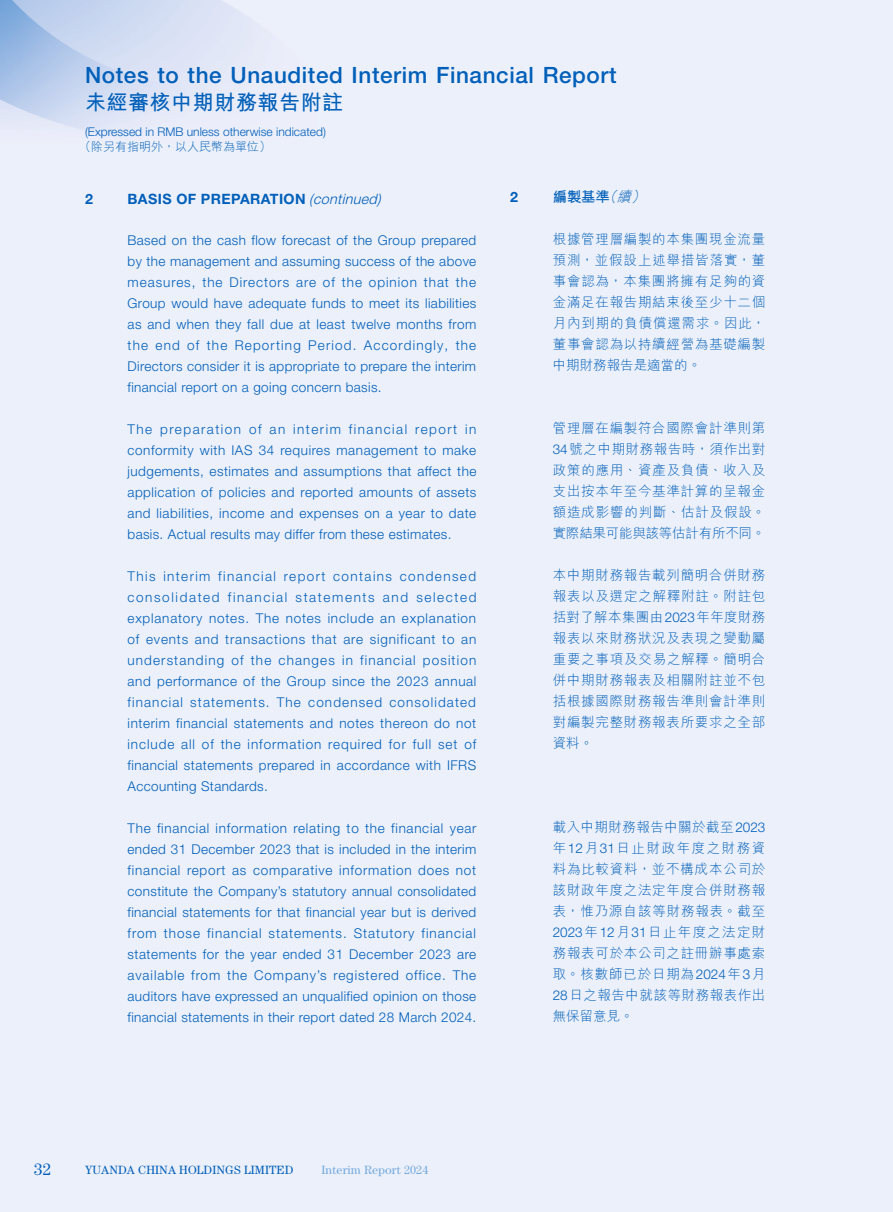
<style>
.page{position:relative;width:893px;height:1212px;background:#fff}
.page>*{position:absolute;margin:0;border:0;box-sizing:border-box;transform-origin:0 0}
.t1{font:500 22.5px "Helvetica Neue LT Pro";letter-spacing:.025em;color:#005fb9}
.t2{font:700 21px "M Hei HK";letter-spacing:.025em;color:#005fb9}
.t3{font:16.5px "Century Std";color:#005fb9}
.t4{font:700 14.25px "Helvetica Neue LT Pro";letter-spacing:.025em;color:#005fb9}
.t5{font:700 14.25px "M Hei HK";color:#005fb9}
.t6{font:300 13.5px/21px "Helvetica Neue LT Pro";letter-spacing:.025em;color:#005fb9;text-align:justify}
.t7{font:300 13.5px/21px "M Hei HK";letter-spacing:.055em;color:#005fb9;text-align:justify}
.t8{font:300 12px "Helvetica Neue LT Pro";color:#005fb9}
.t9{font:12px "Century Std";letter-spacing:.01em;color:#005fb9}
.t10{font:12px "Century Std";letter-spacing:.01em;color:#74aadd}
.t11{font:300 12px "M Hei HK";color:#005fb9}
.s1{font-weight:300;font-style:italic}
.s2{font-family:"Helvetica Neue LT Pro"}
</style>
<div class="page">
<div style="left:0;top:0;width:892px;height:1212px;background:#ecf0fa"></div>
<img style="left:0;top:0;width:251px;height:132px">
<h1 class="t1" style="left:85px;top:62px;width:533px">Notes to the Unaudited Interim Financial Report</h1>
<h2 class="t2" style="left:85px;top:87px;width:260px">未經審核中期財務報告附註</h2>
<p class="t8" style="left:85px;top:125px;width:242px">(Expressed in RMB unless otherwise indicated)</p>
<p class="t11" style="left:79px;top:138px;width:193px">（除另有指明外，以人民幣為單位）</p>
<p class="t4" style="left:85px;top:190px;width:9px">2</p>
<p class="t4" style="left:128px;top:190px;width:255px">BASIS OF PREPARATION <span class="s1">(continued)</span></p>
<p class="t6" style="left:128px;top:229px;width:350px">Based on the cash flow forecast of the Group prepared by the management and assuming success of the above measures, the Directors are of the opinion that the Group would have adequate funds to meet its liabilities as and when they fall due at least twelve months from the end of the Reporting Period. Accordingly, the Directors consider it is appropriate to prepare the interim financial report on a going concern basis.</p>
<p class="t6" style="left:128px;top:418px;width:350px">The preparation of an interim financial report in conformity with IAS 34 requires management to make judgements, estimates and assumptions that affect the application of policies and reported amounts of assets and liabilities, income and expenses on a year to date basis. Actual results may differ from these estimates.</p>
<p class="t6" style="left:128px;top:565px;width:350px">This interim financial report contains condensed consolidated financial statements and selected explanatory notes. The notes include an explanation of events and transactions that are significant to an understanding of the changes in financial position and performance of the Group since the 2023 annual financial statements. The condensed consolidated interim financial statements and notes thereon do not include all of the information required for full set of financial statements prepared in accordance with IFRS Accounting Standards.</p>
<p class="t6" style="left:128px;top:817px;width:350px">The financial information relating to the financial year ended 31 December 2023 that is included in the interim financial report as comparative information does not constitute the Company’s statutory annual consolidated financial statements for that financial year but is derived from those financial statements. Statutory financial statements for the year ended 31 December 2023 are available from the Company’s registered office. The auditors have expressed an unqualified opinion on those financial statements in their report dated 28 March 2024.</p>
<p class="t4" style="left:510px;top:188px;width:9px">2</p>
<p class="t5" style="left:553px;top:187px;width:98px">編製基準<span class="s1">（續）</span></p>
<p class="t7" style="left:553px;top:228px;width:214px">根據管理層編製的本集團現金流量預測，並假設上述舉措皆落實，董事會認為，本集團將擁有足夠的資金滿足在報告期結束後至少十二個月內到期的負債償還需求。因此，董事會認為以持續經營為基礎編製中期財務報告是適當的。</p>
<p class="t7" style="left:553px;top:417px;width:214px">管理層在編製符合國際會計準則第<span class="s2">34</span>號之中期財務報告時，須作出對政策的應用、資產及負債、收入及支出按本年至今基準計算的呈報金額造成影響的判斷、估計及假設。實際結果可能與該等估計有所不同。</p>
<p class="t7" style="left:553px;top:564px;width:214px">本中期財務報告載列簡明合併財務報表以及選定之解釋附註。附註包括對了解本集團由<span class="s2">2023</span>年年度財務報表以來財務狀況及表現之變動屬重要之事項及交易之解釋。簡明合併中期財務報表及相關附註並不包括根據國際財務報告準則會計準則對編製完整財務報表所要求之全部資料。</p>
<p class="t7" style="left:553px;top:816px;width:214px">載入中期財務報告中關於截至<span class="s2">2023</span>年<span class="s2">12</span>月<span class="s2">31</span>日止財政年度之財務資料為比較資料，並不構成本公司於該財政年度之法定年度合併財務報表，惟乃源自該等財務報表。截至<span class="s2">2023</span>年<span class="s2">12</span>月<span class="s2">31</span>日止年度之法定財務報表可於本公司之註冊辦事處索取。核數師已於日期為<span class="s2">2024</span>年<span class="s2">3</span>月<span class="s2">28</span>日之報告中就該等財務報表作出無保留意見。</p>
<p class="t3" style="left:34px;top:1160px;width:18px">32</p>
<p class="t9" style="left:85px;top:1162px;width:210px">YUANDA CHINA HOLDINGS LIMITED</p>
<p class="t10" style="left:321px;top:1162px;width:108px">Interim Report 2024</p>
</div>
